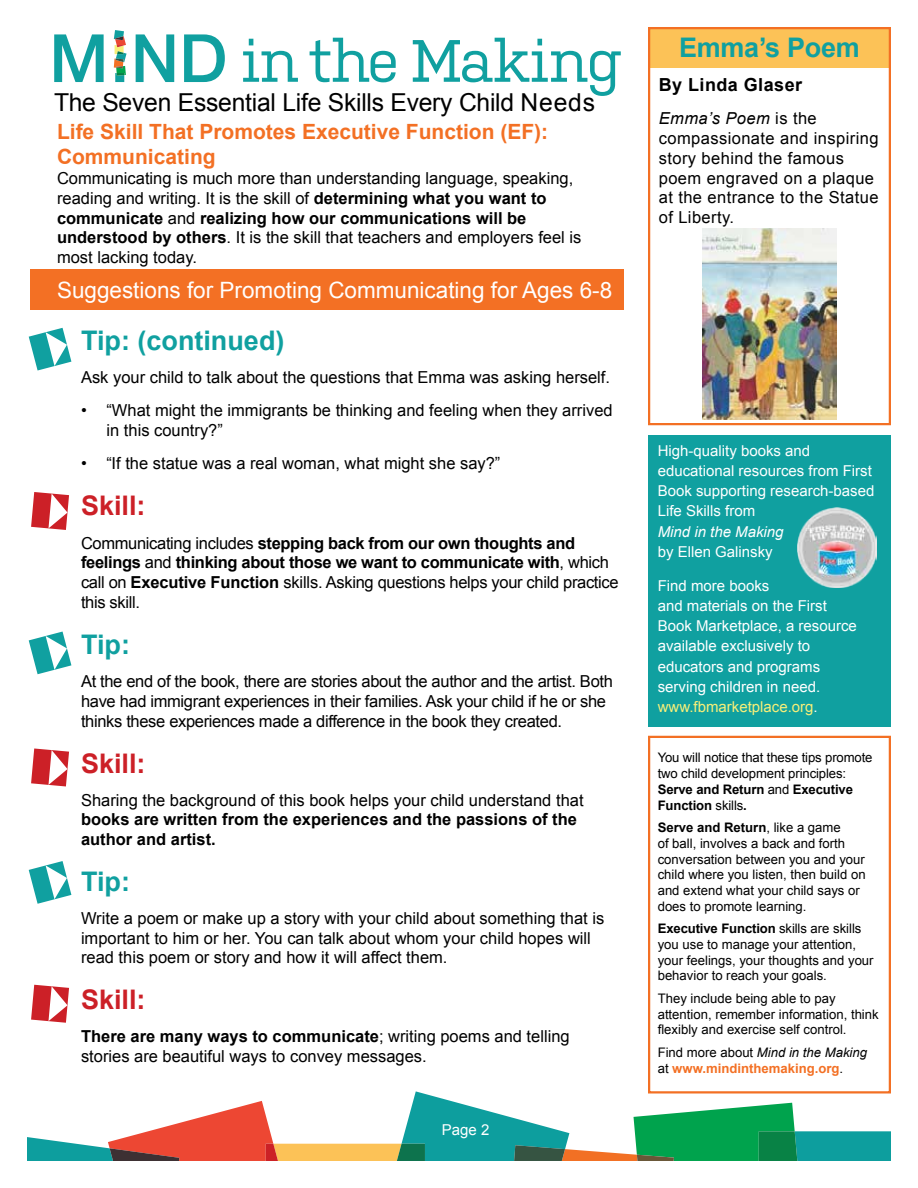
<style>
.page{position:relative;width:918px;height:1188px;background:#fff}
.page>*{position:absolute;margin:0;border:0;box-sizing:border-box;transform-origin:0 0}
.t1{font:700 27px "Arial";color:#10a0a0}
.t2{font:700 27px "Arial";color:#cc2027}
.t3{font:24.75px "Arial";letter-spacing:-.01em;color:#000}
.t4{font:22.5px "Arial";color:#fff}
.t5{font:700 21px/25.2px "Arial";color:#f37024}
.t6{font:700 18px "Arial";letter-spacing:.025em;color:#000}
.t7{font:16.5px/19.8px "Arial";color:#000}
.t8{font:700 16.5px/19.8px "Arial";letter-spacing:-.02em;color:#000}
.t9{font:16.5px/19.8px "Arial";letter-spacing:-.02em;color:#000}
.t10{font:16.5px/19.8px "Arial";letter-spacing:.025em;color:#000}
.t11{font:700 16.5px/19.5px "Arial";color:#000}
.t12{font:15px/20.2px "Arial";color:#fff}
.t13{font:italic 15px "Arial";color:#fff}
.t14{font:13.2px/15.8px "Arial";color:#000}
.t15{font:700 13.2px/15.8px "Arial";color:#f37024}
.s1{font-weight:700}
.s2{font-weight:400}
.s3{font-style:italic}
.s4{color:#f7ef79}
.s5{font-weight:400;color:#000}
.s6{font-weight:400;font-style:italic;color:#000}
</style>
<div class="page">
<svg style="left:27px;top:1091px;width:864px;height:70px"></svg>
<svg style="left:243px;top:39px;width:55px;height:43px"></svg>
<svg style="left:310px;top:38px;width:86px;height:44px"></svg>
<svg style="left:413px;top:38px;width:208px;height:58px"></svg>
<svg style="left:54px;top:34px;width:50px;height:48px"></svg>
<svg style="left:136px;top:34px;width:38px;height:48px"></svg>
<svg style="left:184px;top:34px;width:41px;height:48px"></svg>
<svg style="left:114px;top:30px;width:13px;height:52px"></svg>
<div style="left:648px;top:27px;width:243px;height:41px;background:#fcc257"></div>
<svg style="left:29px;top:328px;width:42px;height:42px"></svg>
<svg style="left:31px;top:492px;width:38px;height:38px"></svg>
<div style="left:648px;top:27px;width:243px;height:398px;border:2px solid #f37024"></div>
<div style="left:648px;top:435px;width:243px;height:292px;background:#10a0a0"></div>
<div style="left:648px;top:736px;width:243px;height:358px;border:2px solid #f37024"></div>
<img style="left:797px;top:508px;width:80px;height:79px">
<svg style="left:29px;top:632px;width:42px;height:42px"></svg>
<svg style="left:31px;top:748px;width:38px;height:38px"></svg>
<img style="left:702px;top:228px;width:135px;height:192px">
<svg style="left:31px;top:985px;width:38px;height:38px"></svg>
<svg style="left:29px;top:861px;width:42px;height:43px"></svg>
<div style="left:30px;top:269px;width:594px;height:41px;background:#f37024"></div>
<h2 class="t3" style="left:54px;top:86px;width:543px">The Seven Essential Life Skills Every Child Needs</h2>
<p class="t5" style="left:57px;top:120px;width:493px">Life Skill That Promotes Executive Function (EF):<br>Communicating</p>
<p class="t7" style="left:57px;top:169px;width:526px">Communicating is much more than understanding language, speaking, reading and writing. It is the skill of <span class="s1">determining what you want to communicate</span> and <span class="s1">realizing how our communications will be understood by others</span>. It is the skill that teachers and employers feel is most lacking today.</p>
<h3 class="t4" style="left:57px;top:275px;width:557px">Suggestions for Promoting Communicating for Ages 6-8</h3>
<h1 class="t1" style="left:81px;top:322px;width:205px">Tip: (continued)</h1>
<p class="t7" style="left:81px;top:367px;width:531px">Ask your child to talk about the questions that Emma was asking herself.</p>
<p class="t7" style="left:106px;top:401px;width:508px;text-indent:-25px">• “What might the immigrants be thinking and feeling when they arrived in this country?”</p>
<p class="t7" style="left:81px;top:454px;width:421px">• “If the statue was a real woman, what might she say?”</p>
<h1 class="t2" style="left:81px;top:488px;width:66px">Skill:</h1>
<p class="t8" style="left:81px;top:533px;width:539px"><span class="s2">Communicating includes</span> stepping back from our own thoughts and feelings <span class="s2">and</span> thinking about those we want to communicate with<span class="s2">, which call on</span> Executive Function <span class="s2">skills. Asking questions helps your child practice this skill.</span></p>
<h1 class="t1" style="left:81px;top:626px;width:50px">Tip:</h1>
<p class="t9" style="left:81px;top:672px;width:533px">At the end of the book, there are stories about the author and the artist. Both have had immigrant experiences in their families. Ask your child if he or she thinks these experiences made a difference in the book they created.</p>
<h1 class="t2" style="left:81px;top:745px;width:66px">Skill:</h1>
<p class="t7" style="left:81px;top:790px;width:504px">Sharing the background of this book helps your child understand that</p>
<p class="t11" style="left:81px;top:810px;width:498px">books are written from the experiences and the passions of the author and artist.</p>
<h1 class="t1" style="left:81px;top:863px;width:50px">Tip:</h1>
<p class="t7" style="left:81px;top:908px;width:525px">Write a poem or make up a story with your child about something that is important to him or her. You can talk about whom your child hopes will read this poem or story and how it will affect them.</p>
<h1 class="t2" style="left:81px;top:982px;width:66px">Skill:</h1>
<p class="t7" style="left:81px;top:1027px;width:490px"><span class="s1">There are many ways to communicate</span>; writing poems and telling stories are beautiful ways to convey messages.</p>
<p class="t12" style="left:442px;top:1120px;width:49px">Page 2</p>
<h1 class="t1" style="left:679px;top:30px;width:182px">Emma’s Poem</h1>
<p class="t6" style="left:659px;top:73px;width:145px">By Linda Glaser</p>
<p class="t10" style="left:659px;top:109px;width:221px"><span class="s3">Emma’s Poem</span> is the compassionate and inspiring story behind the famous poem engraved on a plaque at the entrance to the Statue of Liberty.</p>
<p class="t12" style="left:658px;top:440px;width:218px">High-quality books and educational resources from First<br>Book supporting research-based<br>Life Skills from</p>
<p class="t13" style="left:658px;top:522px;width:127px">Mind in the Making</p>
<p class="t12" style="left:658px;top:542px;width:117px">by Ellen Galinsky</p>
<p class="t12" style="left:658px;top:575px;width:201px">Find more books<br>and materials on the First<br>Book Marketplace, a resource available exclusively to educators and programs serving children in need. <span class="s4">www.fbmarketplace.org</span>.</p>
<p class="t14" style="left:658px;top:750px;width:216px">You will notice that these tips promote two child development principles:<br><span class="s1">Serve and Return</span> and <span class="s1">Executive<br>Function</span> skills<span class="s1">.</span></p>
<p class="t14" style="left:658px;top:820px;width:209px"><span class="s1">Serve and Return</span>, like a game<br>of ball, involves a back and forth conversation between you and your child where you listen, then build on and extend what your child says or does to promote learning.</p>
<p class="t14" style="left:658px;top:921px;width:217px"><span class="s1">Executive Function</span> skills are skills you use to manage your attention, your feelings, your thoughts and your behavior to reach your goals.</p>
<p class="t14" style="left:658px;top:991px;width:223px">They include being able to pay attention, remember information, think flexibly and exercise self control.</p>
<p class="t15" style="left:658px;top:1045px;width:211px"><span class="s5">Find more about</span> <span class="s6">Mind in the Making </span><span class="s5">at</span> www.mindinthemaking.org<span class="s5">.</span></p>
</div>
